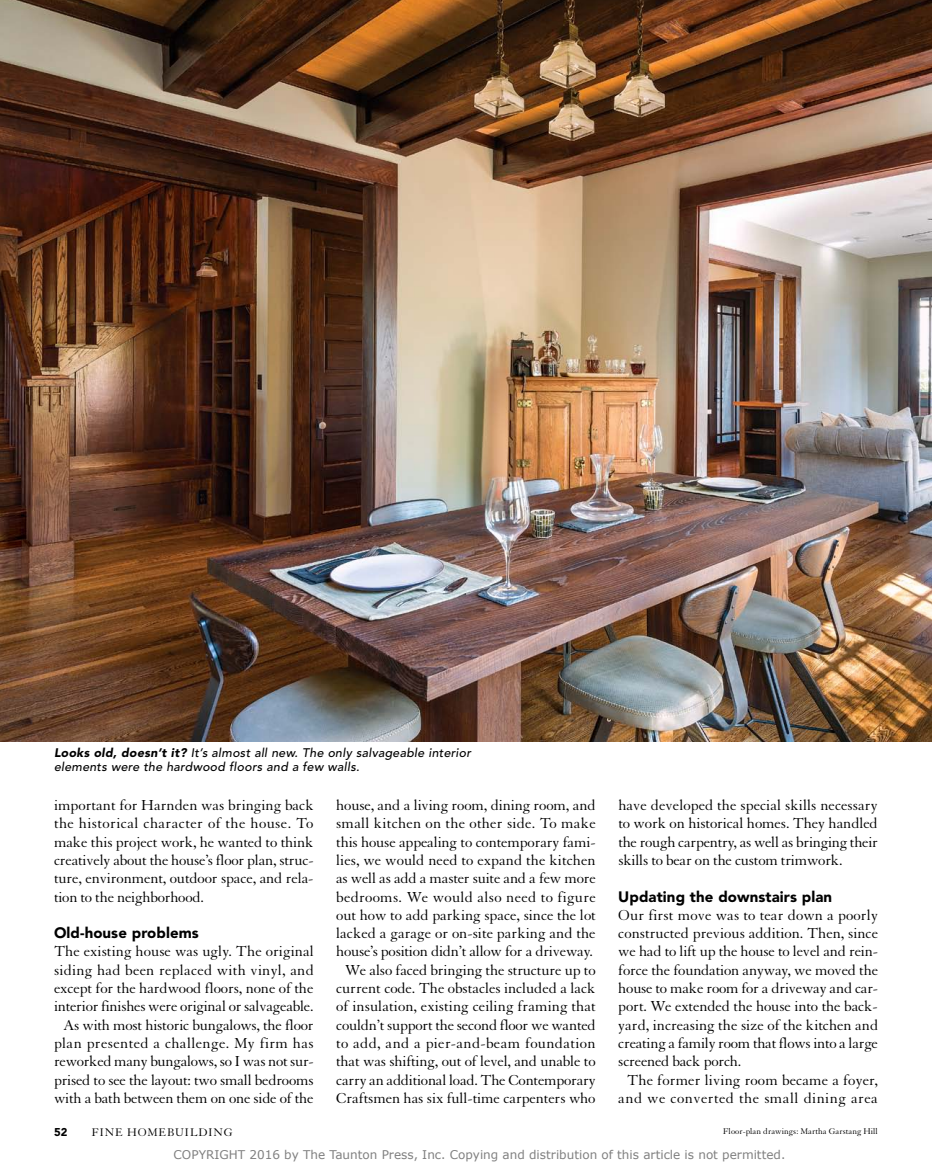
<style>
.page{position:relative;width:932px;height:1175px;background:#fff}
.page>*{position:absolute;margin:0;border:0;box-sizing:border-box;transform-origin:0 0}
.t1{font:15.75px/18.3px "Granjon LT Std";letter-spacing:-.01em;color:#000;text-align:justify}
.t2{font:15.75px "Granjon LT Std";letter-spacing:.025em;color:#000}
.t3{font:900 15px "Avenir LT Std";letter-spacing:.005em;color:#000}
.t4{font:italic 500 12.3px/14.7px "Avenir LT Std";letter-spacing:.02em;color:#000}
.t5{font:12px "Verdana";color:#808080}
.t6{font:12px "Granjon LT Std";letter-spacing:.07em;color:#000}
.t7{font:900 11.25px "Avenir LT Std";color:#000}
.t8{font:9px "Granjon LT Std";letter-spacing:.005em;color:#000}
.s1{font-weight:900}
</style>
<div class="page">
<img style="left:0;top:0;width:932px;height:741px">
<p class="t4" style="left:54px;top:745px;width:418px"><span class="s1">Looks old, doesn’t it?</span> It’s almost all new. The only salvageable interior elements were the hardwood floors and a few walls.</p>
<p class="t1" style="left:54px;top:796px;width:261px">important for Harnden was bringing back the historical character of the house. To make this project work, he wanted to think creatively about the house’s floor plan, struc&shy;ture, environment, outdoor space, and rela&shy;tion to the neighborhood.</p>
<p class="t3" style="left:54px;top:923px;width:146px">Old-house problems</p>
<p class="t1" style="left:54px;top:942px;width:261px;text-align:center">The existing house was ugly. The original siding had been replaced with vinyl, and except for the hardwood floors, none of the interior finishes were original or salvageable.<br>As with most historic bungalows, the floor plan presented a challenge. My firm has reworked many bungalows, so I was not sur&shy;prised to see the layout: two small bedrooms with a bath between them on one side of the</p>
<p class="t1" style="left:336px;top:796px;width:261px;text-align:center">house, and a living room, dining room, and small kitchen on the other side. To make this house appealing to contemporary fami&shy;lies, we would need to expand the kitchen as well as add a master suite and a few more bedrooms. We would also need to figure out how to add parking space, since the lot lacked a garage or on-site parking and the house’s position didn’t allow for a driveway.<br>We also faced bringing the structure up to current code. The obstacles included a lack of insulation, existing ceiling framing that couldn’t support the second floor we wanted to add, and a pier-and-beam foundation that was shifting, out of level, and unable to carry an additional load. The Contemporary Craftsmen has six full-time carpenters who</p>
<p class="t1" style="left:618px;top:796px;width:261px">have developed the special skills necessary to work on historical homes. They handled the rough carpentry, as well as bringing their skills to bear on the custom trimwork.</p>
<p class="t3" style="left:618px;top:887px;width:215px">Updating the downstairs plan</p>
<p class="t1" style="left:618px;top:906px;width:261px">Our first move was to tear down a poorly</p>
<p class="t1" style="left:618px;top:924px;width:261px">constructed previous addition. Then, since</p>
<p class="t1" style="left:618px;top:942px;width:261px">we had to lift up the house to level and rein-</p>
<p class="t1" style="left:618px;top:961px;width:261px">force the foundation anyway, we moved the</p>
<p class="t1" style="left:618px;top:979px;width:261px">house to make room for a driveway and car-</p>
<p class="t1" style="left:618px;top:997px;width:261px">port. We extended the house into the back-</p>
<p class="t1" style="left:618px;top:1016px;width:261px">yard, increasing the size of the kitchen and</p>
<p class="t1" style="left:618px;top:1034px;width:261px">creating a family room that flows into a large</p>
<p class="t1" style="left:618px;top:1052px;width:124px">screened back porch.</p>
<p class="t1" style="left:627px;top:1070px;width:252px">The former living room became a foyer,</p>
<p class="t2" style="left:618px;top:1089px;width:261px">and we converted the small dining area</p>
<p class="t7" style="left:54px;top:1125px;width:15px">52</p>
<p class="t6" style="left:92px;top:1126px;width:132px">FINE HOMEBUILDING</p>
<p class="t8" style="left:723px;top:1126px;width:156px">Floor-plan drawings: Martha Garstang Hill</p>
<p class="t5" style="left:174px;top:1146px;width:613px">COPYRIGHT 2016 by The Taunton Press, Inc. Copying and distribution of this article is not permitted.</p>
</div>
